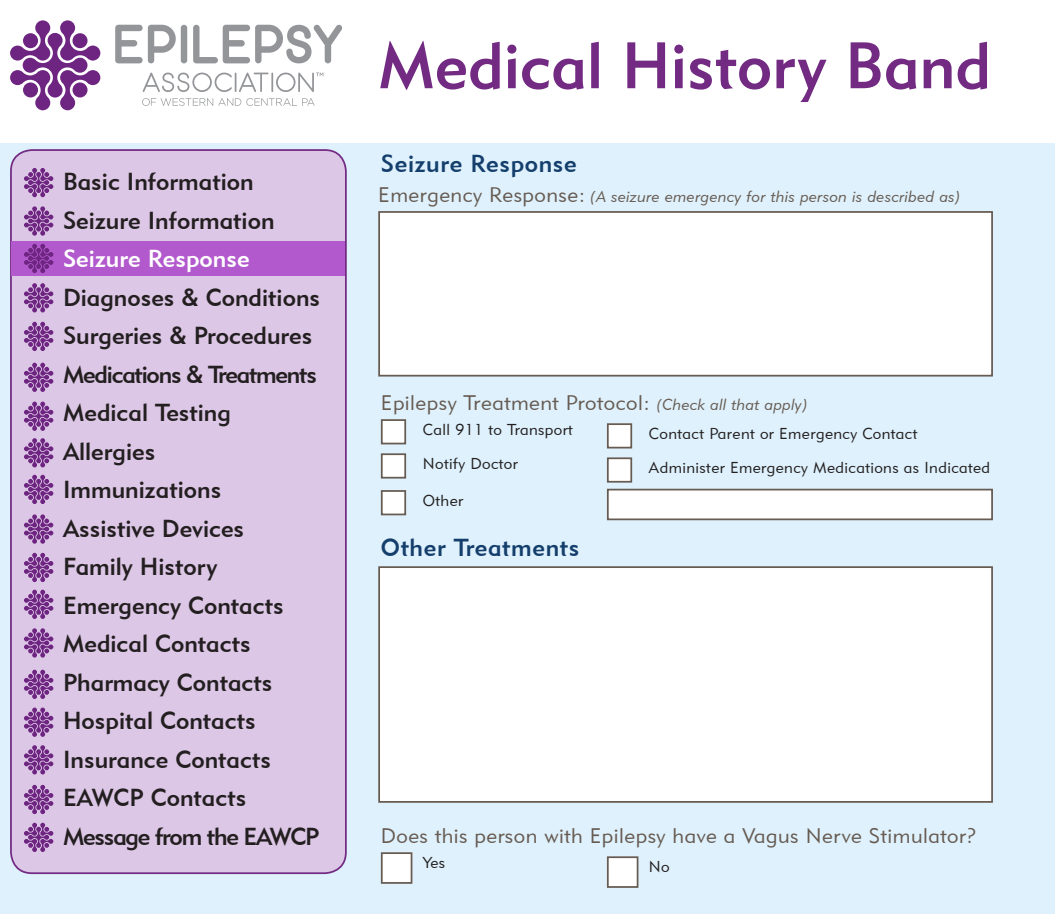
<style>
.page{position:relative;width:1056px;height:914px;background:#fff}
.page>*{position:absolute;margin:0;border:0;box-sizing:border-box;transform-origin:0 0}
.t1{font:64.75px "Geometric 415 BT Medium A";color:#722a82}
.t2{font:24.5px/38.5px "Geometric 415 BT Medium A";color:#231f20}
.t3{font:24.5px "Geometric 415 BT Medium A";letter-spacing:.025em;color:#143e6b}
.t4{font:24.5px "Geometric 415 BT Medium A";color:#fff}
.t5{font:21px "Geometric 415 BT Lite A";letter-spacing:.025em;color:#675b52}
.t6{font:15.75px "Geometric 415 BT Lite A";letter-spacing:.025em;color:#231f20}
.t7{font:15.75px "Geometric 415 BT Lite Italic A";letter-spacing:.025em;color:#675b52}
.s1{font-family:"Geometric 415 BT Lite A";font-size:21px}
.s2{font-family:"Geometric 415 BT Lite Italic A";font-size:15.75px}
</style>
<div class="page">
<div style="left:0;top:143px;width:1054px;height:771px;background:#def1fc"></div>
<div style="left:11px;top:150px;width:335px;height:723px;background:#ddc7e6;border-radius:21px"></div>
<div style="left:10px;top:149px;width:337px;height:725px;border:2px solid #722a82;border-radius:21px"></div>
<div style="left:12px;top:240px;width:333px;height:35px;background:#b259cd"></div>
<svg style="left:115px;top:25px;width:61px;height:38px"></svg>
<div style="left:181px;top:25px;width:6px;height:38px;background:#939598;border-radius:3px"></div>
<svg style="left:193px;top:24px;width:148px;height:39px"></svg>
<svg style="left:142px;top:98px;width:173px;height:8px"></svg>
<svg style="left:10px;top:20px;width:90px;height:90px"></svg>
<svg style="left:142px;top:72px;width:181px;height:20px"></svg>
<svg style="left:24px;top:168px;width:29px;height:29px"></svg>
<svg style="left:24px;top:206px;width:29px;height:30px"></svg>
<svg style="left:24px;top:244px;width:29px;height:29px"></svg>
<svg style="left:24px;top:283px;width:29px;height:29px"></svg>
<svg style="left:24px;top:322px;width:29px;height:29px"></svg>
<svg style="left:24px;top:362px;width:29px;height:30px"></svg>
<svg style="left:24px;top:401px;width:29px;height:30px"></svg>
<svg style="left:24px;top:438px;width:29px;height:29px"></svg>
<svg style="left:24px;top:475px;width:29px;height:29px"></svg>
<svg style="left:24px;top:514px;width:29px;height:29px"></svg>
<svg style="left:24px;top:552px;width:29px;height:30px"></svg>
<svg style="left:24px;top:589px;width:29px;height:30px"></svg>
<svg style="left:24px;top:628px;width:29px;height:29px"></svg>
<svg style="left:24px;top:669px;width:29px;height:30px"></svg>
<svg style="left:24px;top:707px;width:29px;height:29px"></svg>
<svg style="left:24px;top:745px;width:29px;height:29px"></svg>
<svg style="left:24px;top:784px;width:29px;height:30px"></svg>
<svg style="left:24px;top:822px;width:29px;height:30px"></svg>
<div style="left:378px;top:211px;width:614px;height:165px;background:#fff;border:2px solid #675b52"></div>
<div style="left:381px;top:419px;width:25px;height:25px;background:#fff;border:2px solid #675b52"></div>
<div style="left:607px;top:423px;width:25px;height:25px;background:#fff;border:2px solid #675b52"></div>
<div style="left:381px;top:453px;width:25px;height:25px;background:#fff;border:2px solid #675b52"></div>
<div style="left:607px;top:457px;width:25px;height:25px;background:#fff;border:2px solid #675b52"></div>
<div style="left:381px;top:490px;width:25px;height:25px;background:#fff;border:2px solid #675b52"></div>
<div style="left:607px;top:488px;width:385px;height:32px;background:#fff;border:2px solid #675b52"></div>
<div style="left:381px;top:852px;width:31px;height:31px;background:#fff;border:2px solid #675b52"></div>
<div style="left:607px;top:856px;width:31px;height:31px;background:#fff;border:2px solid #675b52"></div>
<div style="left:378px;top:566px;width:614px;height:236px;background:#fff;border:2px solid #675b52"></div>
<p class="t2" style="left:63px;top:162px;width:213px">Basic Information<br>Seizure Information</p>
<p class="t4" style="left:63px;top:243px;width:188px">Seizure Response</p>
<p class="t2" style="left:63px;top:277px;width:258px">Diagnoses &amp; Conditions<br>Surgeries &amp; Procedures<br>Medications &amp; Treatments<br>Medical Testing<br>Allergies<br>Immunizations<br>Assistive Devices<br>Family History<br>Emergency Contacts<br>Medical Contacts<br>Pharmacy Contacts<br>Hospital Contacts<br>Insurance Contacts<br>EAWCP Contacts<br>Message from the EAWCP</p>
<h1 class="t1" style="left:378px;top:26px;width:614px">Medical History Band</h1>
<p class="t3" style="left:381px;top:148px;width:197px">Seizure Response</p>
<p class="t7" style="left:378px;top:187px;width:583px"><span class="s1">Emergency Response:</span> (A seizure emergency for this person is described as)</p>
<p class="t5" style="left:381px;top:390px;width:428px">Epilepsy Treatment Protocol: <span class="s2">(Check all that apply)</span></p>
<p class="t6" style="left:423px;top:420px;width:151px">Call 911 to Transport</p>
<p class="t6" style="left:649px;top:424px;width:270px">Contact Parent or Emergency Contact</p>
<p class="t6" style="left:423px;top:454px;width:96px">Notify Doctor</p>
<p class="t6" style="left:649px;top:458px;width:343px">Administer Emergency Medications as Indicated</p>
<p class="t6" style="left:423px;top:491px;width:42px">Other</p>
<p class="t3" style="left:381px;top:533px;width:200px">Other Treatments</p>
<p class="t5" style="left:381px;top:822px;width:597px">Does this person with Epilepsy have a Vagus Nerve Stimulator?</p>
<p class="t6" style="left:423px;top:853px;width:24px">Yes</p>
<p class="t6" style="left:649px;top:857px;width:22px">No</p>
</div>
